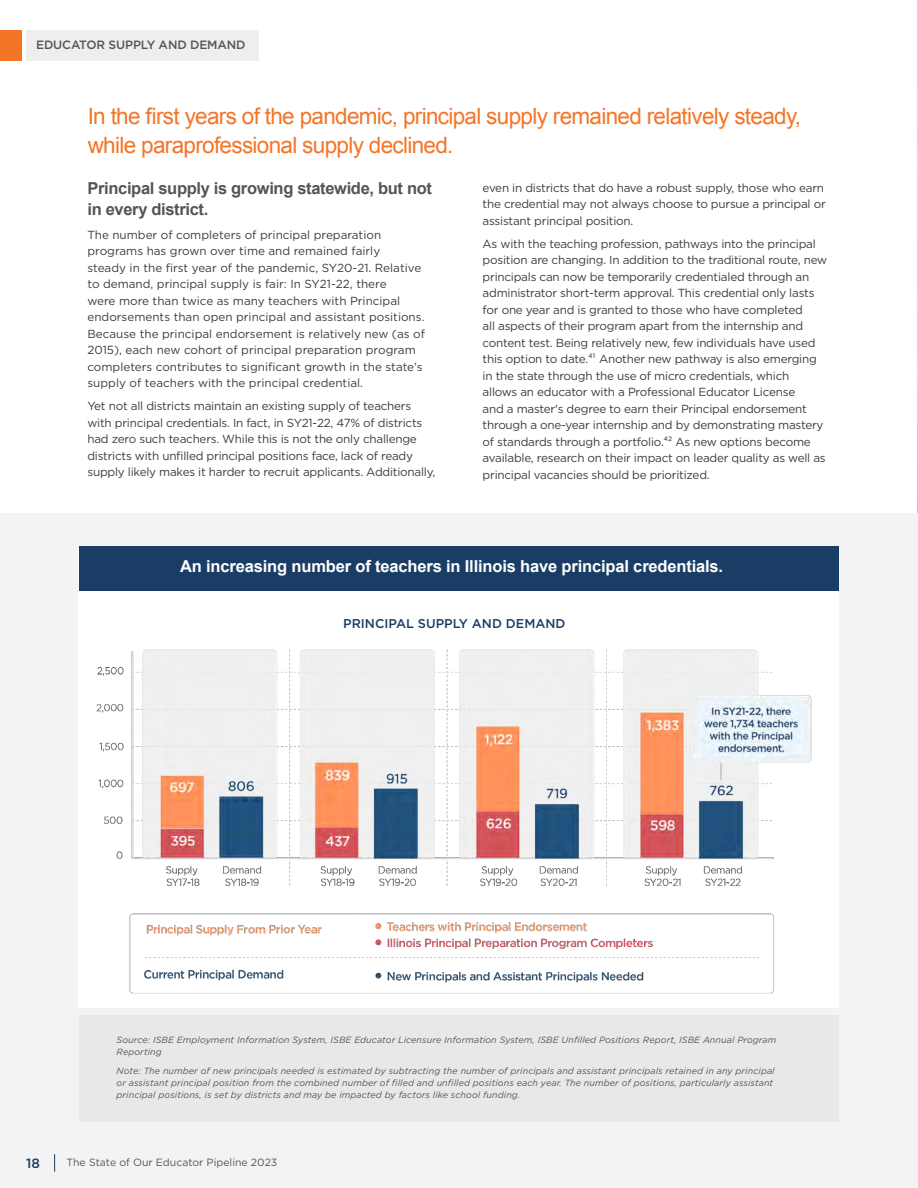
<style>
.page{position:relative;width:918px;height:1188px;background:#fff}
.page>*{position:absolute;margin:0;border:0;box-sizing:border-box;transform-origin:0 0}
.t1{font:22.5px/28.5px "Arial";letter-spacing:-.03em;color:#f47526}
.t2{font:700 16.5px "Arial";letter-spacing:-.01em;color:#fff}
.t3{font:700 16.5px/21px "Arial";letter-spacing:-.02em;color:#545557}
.t4{font:500 13.5px "Gotham";color:#1a3d66}
.t5{font:500 12.75px "Gotham";color:#1a3d66}
.t6{font:500 12px "Gotham";letter-spacing:-.01em;color:#545557}
.t7{font:11.7px/16.5px "Gotham";letter-spacing:-.02em;color:#3c3d3f}
.t8{font:11.7px/16.5px "Gotham";color:#3c3d3f}
.t9{font:10.5px "Gotham";color:#545557}
.t10{font:italic 9px/12px "Gotham";letter-spacing:.01em;color:#545557}
</style>
<div class="page">
<img style="left:917px;top:0;width:1px;height:513px">
<div style="left:0;top:513px;width:918px;height:675px;background:#f3f3f3"></div>
<div style="left:26px;top:31px;width:233px;height:30px;background:#eee"></div>
<div style="left:0;top:31px;width:21px;height:30px;background:#f47526"></div>
<div style="left:79px;top:550px;width:760px;height:458px;background:#fff"></div>
<div style="left:80px;top:546px;width:759px;height:45px;background:#1a3d66"></div>
<img style="left:78px;top:620px;width:734px;height:383px">
<div style="left:80px;top:1015px;width:759px;height:107px;background:#e8e8e8"></div>
<p class="t6" style="left:36px;top:37px;width:211px">EDUCATOR SUPPLY AND DEMAND</p>
<h1 class="t1" style="left:88px;top:102px;width:715px">In the first years of the pandemic, principal supply remained relatively steady, while paraprofessional supply declined.</h1>
<h2 class="t3" style="left:87px;top:179px;width:346px">Principal supply is growing statewide, but not in every district.</h2>
<p class="t8" style="left:87px;top:226px;width:339px">The number of completers of principal preparation programs has grown over time and remained fairly<br>steady in the first year of the pandemic, SY20-21. Relative to demand, principal supply is fair: In SY21-22, there<br>were more than twice as many teachers with Principal endorsements than open principal and assistant positions.<br>Because the principal endorsement is relatively new (as of 2015), each new cohort of principal preparation program completers contributes to significant growth in the state’s supply of teachers with the principal credential.</p>
<p class="t7" style="left:87px;top:398px;width:349px">Yet not all districts maintain an existing supply of teachers with principal credentials. In fact, in SY21-22, 47% of districts had zero such teachers. While this is not the only challenge districts with unfilled principal positions face, lack of ready supply likely makes it harder to recruit applicants. Additionally,</p>
<p class="t7" style="left:483px;top:179px;width:345px">even in districts that do have a robust supply, those who earn the credential may not always choose to pursue a principal or assistant principal position.</p>
<p class="t7" style="left:483px;top:235px;width:346px">As with the teaching profession, pathways into the principal position are changing. In addition to the traditional route, new principals can now be temporarily credentialed through an administrator short-term approval. This credential only lasts for one year and is granted to those who have completed<br>all aspects of their program apart from the internship and content test. Being relatively new, few individuals have used this option to date.⁴¹ Another new pathway is also emerging in the state through the use of micro credentials, which<br>allows an educator with a Professional Educator License<br>and a master's degree to earn their Principal endorsement through a one-year internship and by demonstrating mastery of standards through a portfolio.⁴² As new options become available, research on their impact on leader quality as well as principal vacancies should be prioritized.</p>
<h2 class="t2" style="left:180px;top:556px;width:545px">An increasing number of teachers in Illinois have principal credentials.</h2>
<p class="t5" style="left:343px;top:615px;width:224px">PRINCIPAL SUPPLY AND DEMAND</p>
<p class="t10" style="left:117px;top:1033px;width:661px">Source: ISBE Employment Information System, ISBE Educator Licensure Information System, ISBE Unfilled Positions Report, ISBE Annual Program<br>Reporting</p>
<p class="t10" style="left:117px;top:1064px;width:660px">Note: The number of new principals needed is estimated by subtracting the number of principals and assistant principals retained in any principal or assistant principal position from the combined number of filled and unfilled positions each year. The number of positions, particularly assistant principal positions, is set by districts and may be impacted by factors like school funding.</p>
<p class="t4" style="left:26px;top:1154px;width:15px">18</p>
<p class="t9" style="left:67px;top:1156px;width:212px">The State of Our Educator Pipeline 2023</p>
</div>
